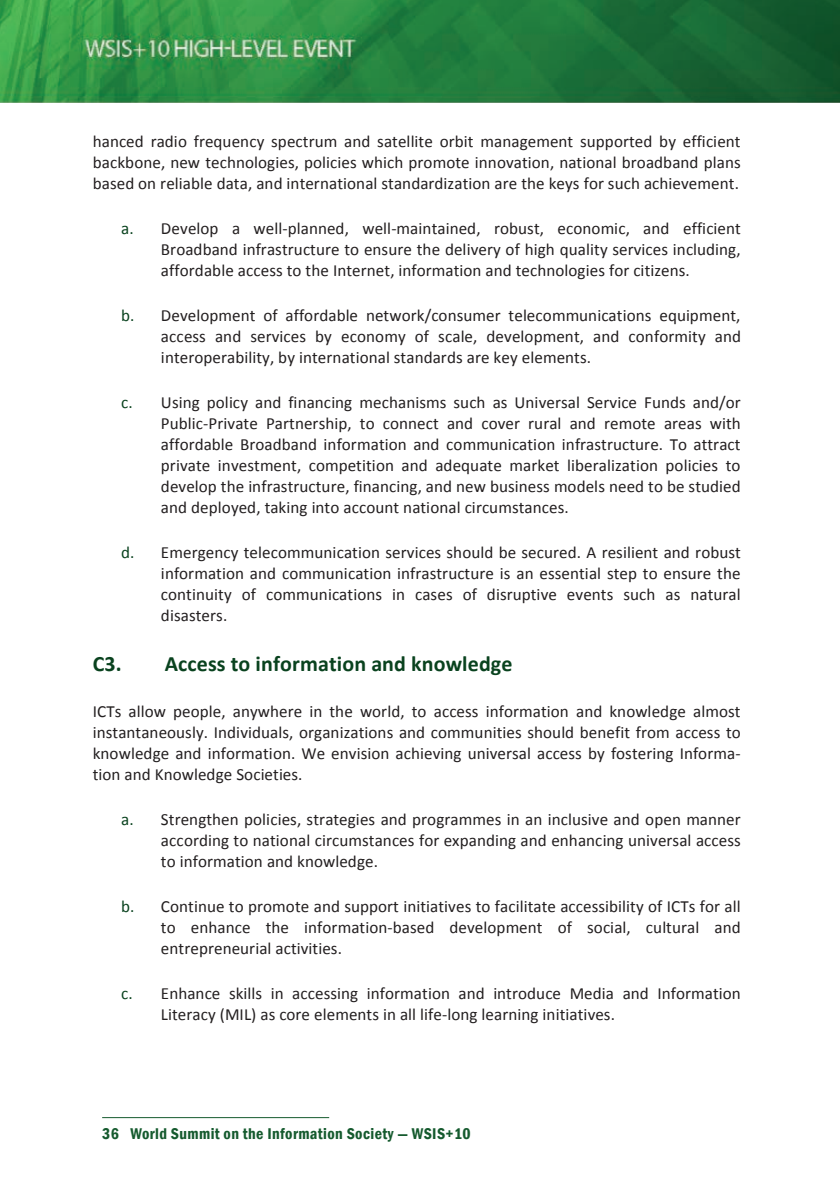
<style>
.page{position:relative;width:840px;height:1191px;background:#fff}
.page>*{position:absolute;margin:0;border:0;box-sizing:border-box;transform-origin:0 0}
.t1{font:700 22px "Calibri";letter-spacing:.005em;color:#09421e}
.t2{font:17px/21px "Calibri";letter-spacing:.005em;color:#231f20;text-align:justify}
.t3{font:600 condensed 16px "Franklin Gothic";letter-spacing:.025em;color:#155a2e}
.s1{color:#09421e}
</style>
<div class="page">
<hr style="left:102px;top:1117px;width:227px;height:1px;background:#155a2e">
<img style="left:0;top:0;width:839px;height:102px">
<p class="t2" style="left:93px;top:130px;width:649px">hanced radio frequency spectrum and satellite orbit management supported by efficient backbone, new technologies, policies which promote innovation, national broadband plans based on reliable data, and international standardization are the keys for such achievement.</p>
<p class="t2" style="left:161px;top:217px;width:581px;text-indent:-40px"><span class="s1">a.</span> Develop a well-planned, well-maintained, robust, economic, and efficient Broadband infrastructure to ensure the delivery of high quality services including, affordable access to the Internet, information and technologies for citizens.</p>
<p class="t2" style="left:161px;top:304px;width:581px;text-indent:-40px"><span class="s1">b.</span> Development of affordable network/consumer telecommunications equipment, access and services by economy of scale, development, and conformity and interoperability, by international standards are key elements.</p>
<p class="t2" style="left:161px;top:391px;width:581px;text-indent:-40px"><span class="s1">c.</span> Using policy and financing mechanisms such as Universal Service Funds and/or Public-Private Partnership, to connect and cover rural and remote areas with affordable Broadband information and communication infrastructure. To attract private investment, competition and adequate market liberalization policies to develop the infrastructure, financing, and new business models need to be studied and deployed, taking into account national circumstances.</p>
<p class="t2" style="left:161px;top:541px;width:581px;text-indent:-40px"><span class="s1">d.</span> Emergency telecommunication services should be secured. A resilient and robust information and communication infrastructure is an essential step to ensure the continuity of communications in cases of disruptive events such as natural disasters.</p>
<p class="t1" style="left:93px;top:649px;width:421px">С3. Access to information and knowledge</p>
<p class="t2" style="left:93px;top:700px;width:649px">ICTs allow people, anywhere in the world, to access information and knowledge almost instantaneously. Individuals, organizations and communities should benefit from access to knowledge and information. We envision achieving universal access by fostering Informa&shy;tion and Knowledge Societies.</p>
<p class="t2" style="left:161px;top:808px;width:581px;text-indent:-40px"><span class="s1">a.</span> Strengthen policies, strategies and programmes in an inclusive and open manner according to national circumstances for expanding and enhancing universal access to information and knowledge.</p>
<p class="t2" style="left:161px;top:895px;width:581px;text-indent:-40px"><span class="s1">b.</span> Continue to promote and support initiatives to facilitate accessibility of ICTs for all to enhance the information-based development of social, cultural and entrepreneurial activities.</p>
<p class="t2" style="left:161px;top:982px;width:581px;text-indent:-40px"><span class="s1">c.</span> Enhance skills in accessing information and introduce Media and Information<br>Literacy (MIL) as core elements in all life-long learning initiatives.</p>
<p class="t3" style="left:102px;top:1123px;width:370px">36 World Summit on the Information Society — WSIS+10</p>
</div>
